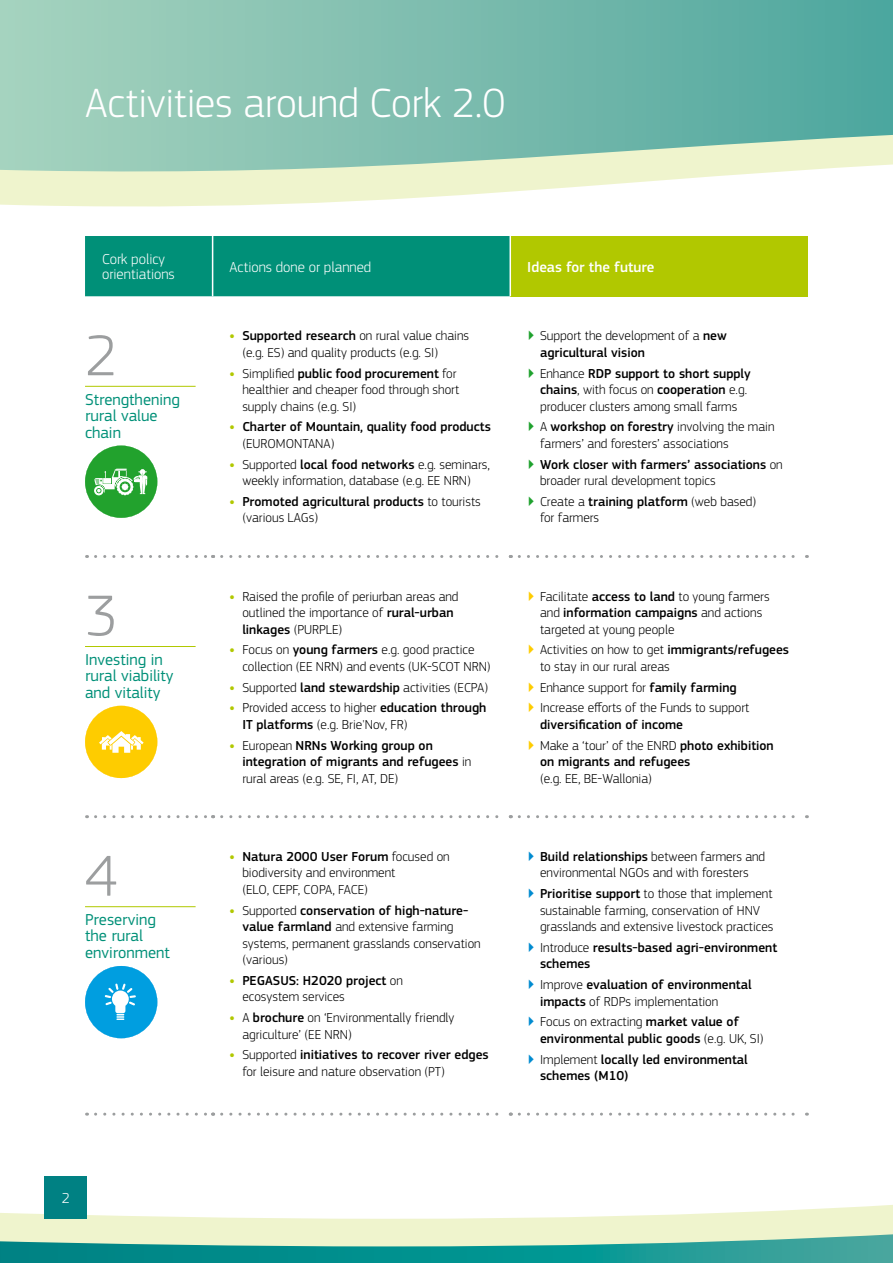
<style>
.page{position:relative;width:893px;height:1263px;background:#fff}
.page>*{position:absolute;margin:0;border:0;box-sizing:border-box;transform-origin:0 0}
.t1{font:300 60px "EC Square Sans Pro";color:#9c9e9f}
.t2{font:300 42.45px "EC Square Sans Pro";letter-spacing:-.005em;color:#fff}
.t3{font:16.5px/16.5px "EC Square Sans Pro";color:#009078}
.t4{font:300 15px/15px "EC Square Sans Pro";color:#fff}
.t5{font:500 15px "EC Square Sans Pro";color:#fff}
.t6{font:300 13.5px/16.5px "EC Square Sans Pro";color:#000}
.t7{font:500 13.5px/16.5px "EC Square Sans Pro";color:#000}
.s1{font-weight:700;color:#b1c800}
.s2{font-weight:500}
.s3{font-weight:300}
.s4{font-weight:900;color:#1fa12e}
.s5{font-weight:900;color:#fecc00}
.s6{font-weight:900;color:#008bd0}
</style>
<div class="page">
<div style="left:85px;top:236px;width:424px;height:60px;background:#009078"></div>
<div style="left:510px;top:236px;width:298px;height:60px;background:#b1c800"></div>
<hr style="left:212px;top:236px;width:1px;height:60px;background:#fff">
<hr style="left:509px;top:236px;width:2px;height:60px;background:#fff">
<svg style="left:96px;top:555px;width:118px;height:3px"></svg>
<svg style="left:222px;top:555px;width:289px;height:3px"></svg>
<svg style="left:519px;top:555px;width:288px;height:3px"></svg>
<svg style="left:96px;top:815px;width:118px;height:3px"></svg>
<svg style="left:222px;top:815px;width:289px;height:3px"></svg>
<svg style="left:519px;top:815px;width:288px;height:3px"></svg>
<svg style="left:96px;top:1112px;width:118px;height:3px"></svg>
<svg style="left:222px;top:1112px;width:289px;height:3px"></svg>
<svg style="left:519px;top:1112px;width:288px;height:3px"></svg>
<hr style="left:85px;top:386px;width:111px;height:1px;background:#b1c800">
<svg style="left:85px;top:446px;width:72px;height:72px"></svg>
<hr style="left:85px;top:646px;width:111px;height:1px;background:#b1c800">
<svg style="left:85px;top:706px;width:72px;height:72px"></svg>
<hr style="left:85px;top:906px;width:111px;height:1px;background:#b1c800">
<svg style="left:85px;top:966px;width:72px;height:72px"></svg>
<svg style="left:0;top:1190px;width:893px;height:73px"></svg>
<div style="left:45px;top:1176px;width:42px;height:42px;background:#008183"></div>
<svg style="left:0;top:177px;width:703px;height:30px;fill:#eff4cd"></svg>
<svg style="left:0;top:0;width:893px;height:177px;background:#88c3b2"></svg>
<h2 class="t2" style="left:85px;top:78px;width:422px">Activities around Cork 2.0</h2>
<p class="t4" style="left:102px;top:252px;width:74px">Cork policy orientiations</p>
<p class="t4" style="left:230px;top:259px;width:143px">Actions done or planned</p>
<p class="t5" style="left:527px;top:258px;width:129px">Ideas for the future</p>
<h1 class="t1" style="left:85px;top:320px;width:34px">2</h1>
<p class="t3" style="left:85px;top:391px;width:96px">Strengthening rural value chain</p>
<p class="t6" style="left:242px;top:328px;width:228px;text-indent:-13px"><span class="s1">•</span> <span class="s2">Supported research</span> on rural value chains (e.g. ES) and quality products (e.g. SI)</p>
<p class="t6" style="left:242px;top:365px;width:218px;text-indent:-13px"><span class="s1">•</span> Simplified <span class="s2">public food procurement</span> for healthier and cheaper food through short supply chains (e.g. SI)</p>
<p class="t7" style="left:242px;top:419px;width:250px;text-indent:-13px"><span class="s1">•</span> Charter of Mountain, quality food products <span class="s3">(EUROMONTANA)</span></p>
<p class="t6" style="left:230px;top:456px;width:262px;text-align:center"><span class="s1">•</span> Supported <span class="s2">local food networks</span> e.g. seminars, weekly information, database (e.g. EE NRN)</p>
<p class="t7" style="left:242px;top:493px;width:240px;text-indent:-13px"><span class="s1">•</span> Promoted agricultural products <span class="s3">to tourists (various LAGs)</span></p>
<p class="t6" style="left:540px;top:328px;width:188px;text-indent:-13px"><span class="s4">▶</span> Support the development of a <span class="s2">new agricultural vision</span></p>
<p class="t6" style="left:540px;top:365px;width:212px;text-indent:-13px"><span class="s4">▶</span> Enhance <span class="s2">RDP support to short supply chains</span>, with focus on <span class="s2">cooperation</span> e.g. producer clusters among small farms</p>
<p class="t6" style="left:540px;top:419px;width:236px;text-indent:-13px"><span class="s4">▶</span> A <span class="s2">workshop on forestry</span> involving the main farmers’ and foresters’ associations</p>
<p class="t7" style="left:540px;top:456px;width:244px;text-indent:-13px"><span class="s4">▶</span> Work closer with farmers’ associations <span class="s3">on broader rural development topics</span></p>
<p class="t6" style="left:540px;top:493px;width:218px;text-indent:-13px"><span class="s4">▶</span> Create a <span class="s2">training platform</span> (web based) for farmers</p>
<h1 class="t1" style="left:85px;top:581px;width:34px">3</h1>
<p class="t3" style="left:85px;top:651px;width:90px">Investing in rural viability and vitality</p>
<p class="t6" style="left:242px;top:588px;width:218px;text-indent:-13px"><span class="s1">•</span> Raised the profile of periurban areas and outlined the importance of <span class="s2">rural-urban linkages</span> (PURPLE)</p>
<p class="t6" style="left:242px;top:642px;width:250px;text-indent:-13px"><span class="s1">•</span> Focus on <span class="s2">young farmers</span> e.g. good practice collection (EE NRN) and events (UK-SCOT NRN)</p>
<p class="t6" style="left:230px;top:679px;width:260px"><span class="s1">•</span> Supported <span class="s2">land stewardship</span> activities (ECPA)</p>
<p class="t6" style="left:242px;top:700px;width:245px;text-indent:-13px"><span class="s1">•</span> Provided access to higher <span class="s2">education through<br>IT platforms</span> (e.g. Brie'Nov, FR)</p>
<p class="t7" style="left:242px;top:737px;width:230px;text-indent:-13px"><span class="s1">•</span> <span class="s3">European</span> NRNs Working group on integration of migrants and refugees <span class="s3">in rural areas (e.g. SE, FI, AT, DE)</span></p>
<p class="t6" style="left:540px;top:588px;width:231px;text-indent:-13px"><span class="s5">▶</span> Facilitate <span class="s2">access to land</span> to young farmers and <span class="s2">information campaigns</span> and actions targeted at young people</p>
<p class="t6" style="left:540px;top:641px;width:250px;text-indent:-13px"><span class="s5">▶</span> Activities on how to get <span class="s2">immigrants/refugees </span>to stay in our rural areas</p>
<p class="t6" style="left:527px;top:677px;width:224px;line-height:20.7px"><span class="s5">▶</span> Enhance support for <span class="s2">family farming<br></span><span class="s5">▶</span> Increase efforts of the Funds to support</p>
<p class="t7" style="left:527px;top:714px;width:248px;line-height:20.7px;text-indent:13px">diversification of income<br><span class="s5">▶</span> <span class="s3">Make a ‘tour’ of the ENRD</span> photo exhibition</p>
<p class="t7" style="left:540px;top:754px;width:152px">on migrants and refugees</p>
<p class="t6" style="left:540px;top:770px;width:113px">(e.g. EE, BE-Wallonia)</p>
<h1 class="t1" style="left:85px;top:841px;width:34px">4</h1>
<p class="t3" style="left:85px;top:911px;width:86px">Preserving the rural environment</p>
<p class="t6" style="left:242px;top:848px;width:209px;text-indent:-13px"><span class="s1">•</span> <span class="s2">Natura 2000 User Forum</span> focused on biodiversity and environment<br>(ELO, CEPF, COPA, FACE)</p>
<p class="t6" style="left:242px;top:902px;width:240px;text-indent:-13px"><span class="s1">•</span> Supported <span class="s2">conservation of high-nature&shy;value farmland</span> and extensive farming systems, permanent grasslands conservation (various)</p>
<p class="t7" style="left:242px;top:972px;width:162px;text-indent:-13px"><span class="s1">•</span> PEGASUS: H2020 project <span class="s3">on ecosystem services</span></p>
<p class="t6" style="left:242px;top:1009px;width:214px;text-indent:-13px"><span class="s1">•</span> A <span class="s2">brochure</span> on ‘Environmentally friendly agriculture’ (EE NRN)</p>
<p class="t6" style="left:242px;top:1046px;width:248px;text-indent:-13px"><span class="s1">•</span> Supported <span class="s2">initiatives to recover river edges </span>for leisure and nature observation (PT)</p>
<p class="t6" style="left:527px;top:848px;width:239px;text-align:center"><span class="s6">▶</span> <span class="s2">Build relationships</span> between farmers and environmental NGOs and with foresters</p>
<p class="t6" style="left:540px;top:885px;width:235px;text-indent:-13px"><span class="s6">▶</span> <span class="s2">Prioritise support</span> to those that implement sustainable farming, conservation of HNV grasslands and extensive livestock practices</p>
<p class="t7" style="left:540px;top:939px;width:239px;text-indent:-13px"><span class="s6">▶</span> <span class="s3">Introduce</span> results-based agri-environment schemes</p>
<p class="t7" style="left:540px;top:976px;width:213px;text-indent:-13px"><span class="s6">▶</span> <span class="s3">Improve</span> evaluation of environmental impacts <span class="s3">of RDPs implementation</span></p>
<p class="t7" style="left:540px;top:1014px;width:225px;text-indent:-13px"><span class="s6">▶</span> <span class="s3">Focus on extracting</span> market value of environmental public goods <span class="s3">(e.g. UK, SI)</span></p>
<p class="t7" style="left:540px;top:1051px;width:209px;text-indent:-13px"><span class="s6">▶</span> <span class="s3">Implement</span> locally led environmental schemes (M10)</p>
<p class="t4" style="left:62px;top:1190px;width:10px">2</p>
</div>
